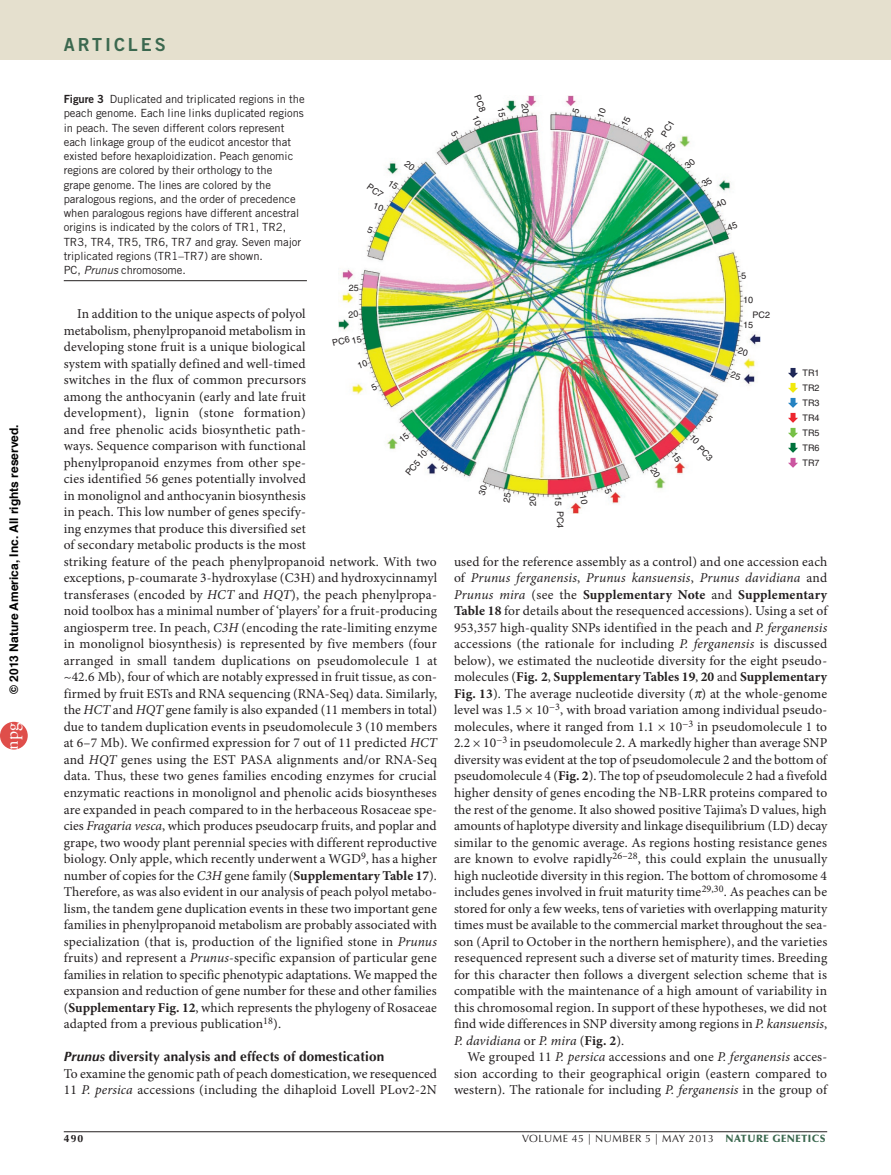
<style>
.page{position:relative;width:891px;height:1175px;background:#fff}
.page>*{position:absolute;margin:0;border:0;box-sizing:border-box;transform-origin:0 0}
.t1{font:18px "Trade Gothic LT Std Bd 2";letter-spacing:.16em;color:#3b684f}
.t2{font:18px "Adobe Garamond Pro";color:#fff}
.pPara{font:13.5px/16.5px "Minion Pro";letter-spacing:.01em;color:#231f20}
.pFirstpara{font:13.5px/16.5px "Minion Pro";letter-spacing:.005em;color:#231f20}
.pSec2ttl{font:700 13.5px "Optima LT Std";letter-spacing:.01em;color:#231f20}
.t3{font:700 12px "Helvetica";color:#000}
.pFigureCaption{font:11.25px/14.2px "Trade Gothic LT Std";letter-spacing:-.005em;color:#231f20}
.t4{font:10.5px "Optima LT Std";letter-spacing:.05em;color:#231f20}
.t5{font:700 10.5px "Optima LT Std";color:#231f20}
.t6{font:9px/15px "Helvetica LT Std";color:#231f20;text-align:justify}
.s1{font-family:"Trade Gothic LT Std Bd 2"}
.s2{font-style:italic}
.s3{font-weight:700}
.s4{font-weight:700;font-size:10.5px}
.s5{font-weight:900;color:#3b684f}
</style>
<div class="page">
<div style="left:0;top:0;width:891px;height:60px;background:#e5e0ce"></div>
<hr style="left:64px;top:1131px;width:763px;height:1px;background:#231f20">
<hr style="left:64px;top:280px;width:243px;height:1px;background:#231f20">
<img style="left:338px;top:96px;width:422px;height:417px">
<svg style="left:788px;top:368px;width:10px;height:100px"></svg>
<div style="left:0;top:722px;width:28px;height:27px;background:#df4e4a;border-radius:50%"></div>
<svg style="left:557px;top:511px;width:7px;height:2px"></svg>
<svg style="left:730px;top:371px;width:11px;height:9px"></svg>
<svg style="left:738px;top:347px;width:10px;height:9px"></svg>
<svg style="left:744px;top:322px;width:9px;height:6px"></svg>
<svg style="left:744px;top:297px;width:9px;height:7px"></svg>
<svg style="left:741px;top:272px;width:5px;height:7px"></svg>
<svg style="left:727px;top:222px;width:11px;height:9px"></svg>
<svg style="left:715px;top:198px;width:12px;height:10px"></svg>
<svg style="left:701px;top:177px;width:12px;height:10px"></svg>
<svg style="left:684px;top:158px;width:12px;height:11px"></svg>
<svg style="left:644px;top:126px;width:10px;height:12px"></svg>
<svg style="left:621px;top:116px;width:10px;height:10px"></svg>
<svg style="left:597px;top:107px;width:9px;height:11px"></svg>
<svg style="left:572px;top:108px;width:8px;height:6px"></svg>
<svg style="left:521px;top:103px;width:8px;height:11px"></svg>
<svg style="left:498px;top:108px;width:8px;height:10px"></svg>
<svg style="left:472px;top:96px;width:14px;height:30px"></svg>
<svg style="left:451px;top:130px;width:8px;height:7px"></svg>
<svg style="left:404px;top:160px;width:11px;height:11px"></svg>
<svg style="left:367px;top:180px;width:32px;height:31px"></svg>
<svg style="left:367px;top:226px;width:6px;height:8px"></svg>
<svg style="left:348px;top:310px;width:10px;height:8px"></svg>
<svg style="left:338px;top:335px;width:24px;height:11px"></svg>
<svg style="left:358px;top:360px;width:10px;height:9px"></svg>
<svg style="left:371px;top:384px;width:7px;height:7px"></svg>
<svg style="left:399px;top:432px;width:11px;height:10px"></svg>
<svg style="left:405px;top:449px;width:23px;height:26px"></svg>
<svg style="left:441px;top:465px;width:7px;height:7px"></svg>
<svg style="left:478px;top:485px;width:9px;height:10px"></svg>
<svg style="left:503px;top:492px;width:8px;height:10px"></svg>
<svg style="left:529px;top:496px;width:7px;height:10px"></svg>
<svg style="left:580px;top:495px;width:8px;height:10px"></svg>
<svg style="left:604px;top:488px;width:8px;height:6px"></svg>
<svg style="left:650px;top:467px;width:11px;height:11px"></svg>
<svg style="left:671px;top:452px;width:11px;height:11px"></svg>
<svg style="left:689px;top:434px;width:24px;height:27px"></svg>
<svg style="left:706px;top:415px;width:7px;height:8px"></svg>
<svg style="left:661px;top:121px;width:15px;height:31px"></svg>
<p class="t3" style="left:4px;top:693px;width:271px;rotate:-90deg">© 2013 Nature America, Inc. All rights reserved.</p>
<h1 class="t2" style="left:1px;top:749px;width:28px;rotate:-90deg">npg</h1>
<h1 class="t1" style="left:64px;top:33px;width:103px">ARTICLES</h1>
<p class="pFigureCaption" style="left:64px;top:92px;width:243px"><span class="s1">FIGURE 3</span> Duplicated and triplicated regions in the peach genome. Each line links duplicated regions in peach. The seven different colors represent each linkage group of the eudicot ancestor that existed before hexaploidization. Peach genomic regions are colored by their orthology to the<br>grape genome. The lines are colored by the paralogous regions, and the order of precedence when paralogous regions have different ancestral origins is indicated by the colors of TR1, TR2, TR3, TR4, TR5, TR6, TR7 and gray. Seven major triplicated regions (TR1–TR7) are shown.<br>PC, <span class="s2">Prunus</span> chromosome.</p>
<p class="t6" style="left:349px;top:281px;width:12px">25</p>
<p class="pPara" style="left:64px;top:306px;width:375px;text-indent:14px">In addition to the unique aspects of polyol<br>metabolism, phenylpropanoid metabolism in<br>developing stone fruit is a unique biological<br>system with spatially defined and well-timed<br>switches in the flux of common precursors<br>among the anthocyanin (early and late fruit<br>development), lignin (stone formation)<br>and free phenolic acids biosynthetic path-<br>ways. Sequence comparison with functional<br>phenyl-propanoid enzymes from other spe-<br>cies identified 56 genes potentially involved<br>in monolignol and anthocyanin biosynthesis<br>in peach. This low number of genes specify-<br>ing enzymes that produce this diversified set<br>of secondary metabolic products is the most<br>striking feature of the peach phenylpropanoid network. With two exceptions, p-coumarate 3-hydroxylase (C3H) and hydroxycinnamyl transferases (encoded by <span class="s2">HCT</span> and <span class="s2">HQT</span>), the peach phenylpropa&shy;noid toolbox has a minimal number of ‘players’ for a fruit-producing angiosperm tree. In peach, <span class="s2">C3H</span> (encoding the rate-limiting enzyme in monolignol biosynthesis) is represented by five members (four arranged in small tandem duplications on pseudomolecule 1 at ~42.6 Mb), four of which are notably expressed in fruit tissue, as con&shy;firmed by fruit ESTs and RNA sequencing (RNA-Seq) data. Similarly, the <span class="s2">HCT</span> and <span class="s2">HQT</span> gene family is also expanded (11 members in total) due to tandem duplication events in pseudomolecule 3 (10 members at 6–7 Mb). We confirmed expression for 7 out of 11 predicted <span class="s2">HCT </span>and <span class="s2">HQT</span> genes using the EST PASA alignments and/or RNA-Seq data. Thus, these two genes families encoding enzymes for crucial enzymatic reactions in monolignol and phenolic acids biosyntheses are expanded in peach compared to in the herbaceous Rosaceae spe&shy;cies <span class="s2">Fragaria vesca</span>, which produces pseudocarp fruits, and poplar and grape, two woody plant perennial species with different reproductive biology. Only apple, which recently underwent a WGD<sup>9</sup>, has a higher number of copies for the <span class="s2">C3H</span> gene family (<span class="s3">Supplementary Table 17</span>).<br>Therefore, as was also evident in our analysis of peach polyol metabo&shy;lism, the tandem gene duplication events in these two important gene families in phenylpropanoid metabolism are probably associated with specialization (that is, production of the lignified stone in <span class="s2">Prunus </span>fruits) and represent a <span class="s2">Prunus</span>-specific expansion of particular gene families in relation to specific phenotypic adaptations. We mapped the expansion and reduction of gene number for these and other families (<span class="s3">Supplementary Fig. 12</span>, which represents the phylogeny of Rosaceae adapted from a previous publication<sup>18</sup>).</p>
<p class="pSec2ttl" style="left:64px;top:1048px;width:322px"><span class="s2">Prunus</span> diversity analysis and effects of domestication</p>
<p class="pFirstpara" style="left:64px;top:1065px;width:375px">To examine the genomic path of peach domestication, we resequenced<br>11 <span class="s2">P. persica</span> accessions (including the dihaploid Lovell PLov2-2N</p>
<p class="t6" style="left:566px;top:496px;width:12px;rotate:90deg">15</p>
<p class="t6" style="left:753px;top:307px;width:19px">PC2</p>
<p class="t6" style="left:803px;top:365px;width:19px">TR1</p>
<p class="t6" style="left:803px;top:380px;width:19px">TR2<br>TR3<br>TR4<br>TR5<br>TR6<br>TR7</p>
<p class="pFirstpara" style="left:454px;top:553px;width:375px;text-align:justify">used for the reference assembly as a control) and one accession each of <span class="s2">Prunus ferganensis</span>, <span class="s2">Prunus kansuensis</span>, <span class="s2">Prunus davidiana</span> and <span class="s2">Prunus mira</span> (see the <span class="s3">Supplementary Note</span> and <span class="s3">Supplementary Table 18</span> for details about the resequenced accessions). Using a set of 953,357 high-quality SNPs identified in the peach and <span class="s2">P. ferganensis </span>accessions (the rationale for including <span class="s2">P. ferganensis</span> is discussed below), we estimated the nucleotide diversity for the eight pseudo&shy;molecules (<span class="s3">Fig. 2</span>, <span class="s3">Supplementary Tables 19</span><span class="s4">,</span> <span class="s3">20</span> and <span class="s3">Supplementary Fig. 13</span>). The average nucleotide diversity ( ) at the whole-genome level was 1.5 × 10<sup>−3</sup>, with broad variation among individual pseudo&shy;molecules, where it ranged from 1.1 × 10<sup>−3</sup> in pseudomolecule 1 to 2.2 × 10<sup>−3</sup> in pseudomolecule 2. A markedly higher than average SNP diversity was evident at the top of pseudomolecule 2 and the bottom of pseudomolecule 4 (<span class="s3">Fig. 2</span>). The top of pseudomolecule 2 had a fivefold higher density of genes encoding the NB-LRR proteins compared to the rest of the genome. It also showed positive Tajima’s D values, high amounts of haplotype diversity and linkage disequilibrium (LD) decay similar to the genomic average. As regions hosting resistance genes are known to evolve rapidly<sup>26–28</sup>, this could explain the unusually high nucleotide diversity in this region. The bottom of chromosome 4 includes genes involved in fruit maturity time<sup>29,30</sup>. As peaches can be stored for only a few weeks, tens of varieties with overlapping maturity times must be available to the commercial market throughout the sea&shy;son (April to October in the northern hemisphere), and the varieties resequenced represent such a diverse set of maturity times. Breeding for this character then follows a divergent selection scheme that is compatible with the maintenance of a high amount of variability in this chromosomal region. In support of these hypotheses, we did not find wide differences in SNP diversity among regions in <span class="s2">P. kansuensis</span>, <span class="s2">P. davidiana</span> or <span class="s2">P. mira</span> (<span class="s3">Fig. 2</span>).</p>
<p class="pPara" style="left:454px;top:1048px;width:375px;text-align:justify;text-indent:14px">We grouped 11 <span class="s2">P. persica</span> accessions and one <span class="s2">P. ferganensis</span> acces&shy;sion according to their geographical origin (eastern compared to western). The rationale for including <span class="s2">P. ferganensis</span> in the group of</p>
<p class="t5" style="left:64px;top:1132px;width:21px">490</p>
<p class="t4" style="left:522px;top:1132px;width:305px">VOLUME 45 | NUMBER 5 | MAY 2013 <span class="s5">NATURE GENETICS</span></p>
</div>
